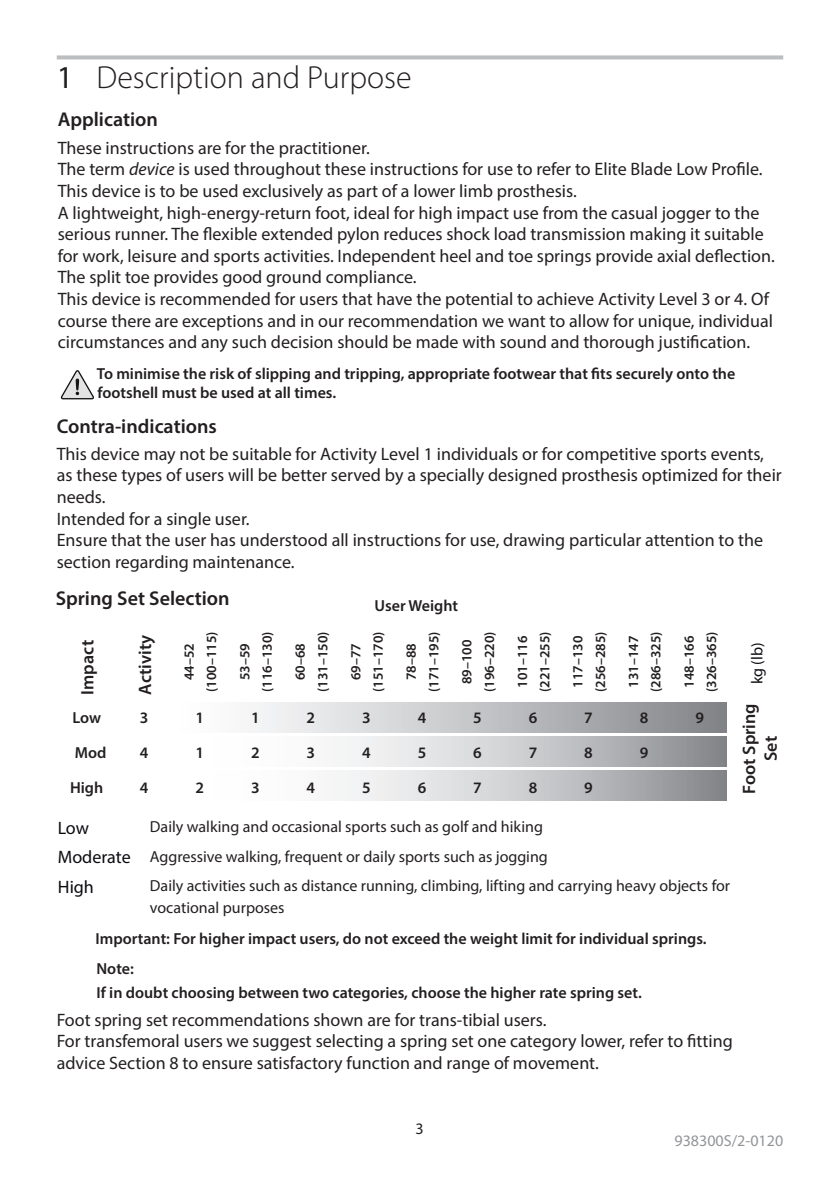
<style>
.page{position:relative;width:840px;height:1191px;background:#fff}
.page>*{position:absolute;margin:0;border:0;box-sizing:border-box;transform-origin:0 0}
.MG-Head1{font:300 32px "Myriad Pro";color:#231f20}
.MG-10pt_SemiBold_Hea{font:600 20px "Myriad Pro";color:#231f20}
.MG-Body_Text_L_9pt{font:18px/21.6px "Myriad Pro";color:#231f20}
.MG-Body_Text_L{font:18px/21.6px "Myriad Pro";color:#231f20}
.MG-Table_Text_L{font:18px "Myriad Pro";color:#0c0b11}
.MG-Table_HEAD_L{font:600 18px "Myriad Pro";color:#231f20}
.MG-Table_HEAD_C{font:600 18px/21.6px "Myriad Pro";color:#231f20;text-align:center}
.MG-Warning_No_Number{font:600 16px/19.2px "Myriad Pro";color:#231f20}
.MG-Table_Text_L-2{font:16px/22px "Myriad Pro";color:#231f20}
.MG-Table_HEAD_C-2{font:600 16px "Myriad Pro";color:#231f20}
.t1{font:16px "Myriad Pro";color:#939598}
.MG-Table_Text_C{font:16px "Myriad Pro";color:#0c0b11}
.MG-Table_HEAD_C-3{font:600 14px "Myriad Pro";color:#231f20}
.s1{font-weight:400}
.s2{font-style:italic}
</style>
<div class="page">
<svg style="left:57px;top:55px;width:725px;height:4px;background:#c3c4c7"></svg>
<svg style="left:60px;top:370px;width:34px;height:30px"></svg>
<div style="left:172px;top:703px;width:554px;height:29px;background:linear-gradient(to right,#fff,#86888c)"></div>
<svg style="left:340px;top:737px;width:386px;height:29px;background:#c5c6c8"></svg>
<svg style="left:340px;top:771px;width:386px;height:29px;background:#c5c6c8"></svg>
<h1 class="MG-Head1" style="left:57px;top:58px;width:356px"><span class="s1">1</span> Description and Purpose</h1>
<p class="MG-10pt_SemiBold_Hea" style="left:58px;top:107px;width:102px">Application</p>
<p class="MG-Body_Text_L_9pt" style="left:58px;top:137px;width:718px">These instructions are for the practitioner.<br>The term <span class="s2">device</span> is used throughout these instructions for use to refer to Elite Blade Low Profile.<br>This device is to be used exclusively as part of a lower limb prosthesis.<br>A lightweight, high-energy-return foot, ideal for high impact use from the casual jogger to the serious runner. The flexible extended pylon reduces shock load transmission making it suitable for work, leisure and sports activities. Independent heel and toe springs provide axial deflection.<br>The split toe provides good ground compliance.<br>This device is recommended for users that have the potential to achieve Activity Level 3 or 4. Of course there are exceptions and in our recommendation we want to allow for unique, individual circumstances and any such decision should be made with sound and thorough justification.</p>
<p class="MG-Warning_No_Number" style="left:97px;top:364px;width:639px">To minimise the risk of slipping and tripping, appropriate footwear that fits securely onto the footshell must be used at all times.</p>
<p class="MG-10pt_SemiBold_Hea" style="left:57px;top:413px;width:161px">Contra-indications</p>
<p class="MG-Body_Text_L_9pt" style="left:57px;top:443px;width:726px">This device may not be suitable for Activity Level 1 individuals or for competitive sports events, as these types of users will be better served by a specially designed prosthesis optimized for their needs.<br>Intended for a single user.<br>Ensure that the user has understood all instructions for use, drawing particular attention to the section regarding maintenance.</p>
<p class="MG-10pt_SemiBold_Hea" style="left:56px;top:585px;width:175px">Spring Set Selection</p>
<p class="MG-Warning_No_Number" style="left:374px;top:596px;width:85px">User Weight</p>
<h1 class="MG-Table_HEAD_L" style="left:76px;top:694px;width:56px;rotate:-90deg">Impact</h1>
<h1 class="MG-Table_HEAD_L" style="left:133px;top:694px;width:61px;rotate:-90deg">Activity</h1>
<h1 class="MG-Table_HEAD_C-3" style="left:180px;top:680px;width:39px;rotate:-90deg">44–52</h1>
<h1 class="MG-Table_HEAD_C-3" style="left:202px;top:692px;width:62px;rotate:-90deg">(100–115)</h1>
<h1 class="MG-Table_HEAD_C-3" style="left:235px;top:680px;width:39px;rotate:-90deg">53–59</h1>
<h1 class="MG-Table_HEAD_C-3" style="left:258px;top:692px;width:62px;rotate:-90deg">(116–130)</h1>
<h1 class="MG-Table_HEAD_C-3" style="left:291px;top:680px;width:39px;rotate:-90deg">60–68</h1>
<h1 class="MG-Table_HEAD_C-3" style="left:313px;top:692px;width:62px;rotate:-90deg">(131–150)</h1>
<h1 class="MG-Table_HEAD_C-3" style="left:346px;top:680px;width:39px;rotate:-90deg">69–77</h1>
<h1 class="MG-Table_HEAD_C-3" style="left:369px;top:692px;width:62px;rotate:-90deg">(151–170)</h1>
<h1 class="MG-Table_HEAD_C-3" style="left:402px;top:680px;width:39px;rotate:-90deg">78–88</h1>
<h1 class="MG-Table_HEAD_C-3" style="left:424px;top:692px;width:62px;rotate:-90deg">(171–195)</h1>
<h1 class="MG-Table_HEAD_C-3" style="left:457px;top:684px;width:46px;rotate:-90deg">89–100</h1>
<h1 class="MG-Table_HEAD_C-3" style="left:480px;top:692px;width:62px;rotate:-90deg">(196–220)</h1>
<h1 class="MG-Table_HEAD_C-3" style="left:513px;top:688px;width:54px;rotate:-90deg">101–116</h1>
<h1 class="MG-Table_HEAD_C-3" style="left:535px;top:692px;width:62px;rotate:-90deg">(221–255)</h1>
<h1 class="MG-Table_HEAD_C-3" style="left:568px;top:688px;width:54px;rotate:-90deg">117–130</h1>
<h1 class="MG-Table_HEAD_C-3" style="left:591px;top:692px;width:62px;rotate:-90deg">(256–285)</h1>
<h1 class="MG-Table_HEAD_C-3" style="left:624px;top:688px;width:54px;rotate:-90deg">131–147</h1>
<h1 class="MG-Table_HEAD_C-3" style="left:646px;top:692px;width:62px;rotate:-90deg">(286–325)</h1>
<h1 class="MG-Table_HEAD_C-3" style="left:679px;top:688px;width:54px;rotate:-90deg">148–166</h1>
<h1 class="MG-Table_HEAD_C-3" style="left:702px;top:692px;width:62px;rotate:-90deg">(326–365)</h1>
<h1 class="MG-Table_Text_C" style="left:746px;top:684px;width:43px;rotate:-90deg">kg (lb)</h1>
<h1 class="MG-Table_HEAD_C-2" style="left:72px;top:707px;width:30px">Low</h1>
<h1 class="MG-Table_HEAD_C-2" style="left:140px;top:707px;width:10px">3</h1>
<h1 class="MG-Table_HEAD_C-2" style="left:195px;top:707px;width:10px">1</h1>
<h1 class="MG-Table_HEAD_C-2" style="left:251px;top:707px;width:10px">1</h1>
<h1 class="MG-Table_HEAD_C-2" style="left:306px;top:707px;width:10px">2</h1>
<h1 class="MG-Table_HEAD_C-2" style="left:362px;top:707px;width:10px">3</h1>
<h1 class="MG-Table_HEAD_C-2" style="left:417px;top:707px;width:10px">4</h1>
<h1 class="MG-Table_HEAD_C-2" style="left:473px;top:707px;width:10px">5</h1>
<h1 class="MG-Table_HEAD_C-2" style="left:528px;top:707px;width:10px">6</h1>
<h1 class="MG-Table_HEAD_C-2" style="left:584px;top:707px;width:10px">7</h1>
<h1 class="MG-Table_HEAD_C-2" style="left:639px;top:707px;width:10px">8</h1>
<h1 class="MG-Table_HEAD_C-2" style="left:695px;top:707px;width:10px">9</h1>
<h1 class="MG-Table_HEAD_C-2" style="left:75px;top:742px;width:33px">Mod</h1>
<h1 class="MG-Table_HEAD_C-2" style="left:140px;top:742px;width:10px">4</h1>
<h1 class="MG-Table_HEAD_C-2" style="left:195px;top:742px;width:10px">1</h1>
<h1 class="MG-Table_HEAD_C-2" style="left:251px;top:742px;width:10px">2</h1>
<h1 class="MG-Table_HEAD_C-2" style="left:306px;top:742px;width:10px">3</h1>
<h1 class="MG-Table_HEAD_C-2" style="left:362px;top:742px;width:10px">4</h1>
<h1 class="MG-Table_HEAD_C-2" style="left:417px;top:742px;width:10px">5</h1>
<h1 class="MG-Table_HEAD_C-2" style="left:473px;top:742px;width:10px">6</h1>
<h1 class="MG-Table_HEAD_C-2" style="left:528px;top:742px;width:10px">7</h1>
<h1 class="MG-Table_HEAD_C-2" style="left:584px;top:742px;width:10px">8</h1>
<h1 class="MG-Table_HEAD_C-2" style="left:639px;top:742px;width:10px">9</h1>
<h1 class="MG-Table_HEAD_C-2" style="left:70px;top:777px;width:35px">High</h1>
<h1 class="MG-Table_HEAD_C-2" style="left:140px;top:777px;width:10px">4</h1>
<h1 class="MG-Table_HEAD_C-2" style="left:195px;top:777px;width:10px">2</h1>
<h1 class="MG-Table_HEAD_C-2" style="left:251px;top:777px;width:10px">3</h1>
<h1 class="MG-Table_HEAD_C-2" style="left:306px;top:777px;width:10px">4</h1>
<h1 class="MG-Table_HEAD_C-2" style="left:362px;top:777px;width:10px">5</h1>
<h1 class="MG-Table_HEAD_C-2" style="left:417px;top:777px;width:10px">6</h1>
<h1 class="MG-Table_HEAD_C-2" style="left:473px;top:777px;width:10px">7</h1>
<h1 class="MG-Table_HEAD_C-2" style="left:528px;top:777px;width:10px">8</h1>
<h1 class="MG-Table_HEAD_C-2" style="left:584px;top:777px;width:10px">9</h1>
<h1 class="MG-Table_HEAD_C" style="left:737px;top:794px;width:92px;rotate:-90deg">Foot Spring<br>Set</h1>
<p class="MG-Table_Text_L" style="left:58px;top:816px;width:33px">Low</p>
<p class="MG-Table_Text_L-2" style="left:150px;top:816px;width:394px">Daily walking and occasional sports such as golf and hiking</p>
<p class="MG-Table_Text_L" style="left:58px;top:846px;width:74px">Moderate</p>
<p class="MG-Table_Text_L-2" style="left:150px;top:845px;width:399px">Aggressive walking, frequent or daily sports such as jogging</p>
<p class="MG-Table_Text_L" style="left:58px;top:875px;width:38px">High</p>
<p class="MG-Table_Text_L-2" style="left:150px;top:875px;width:581px">Daily activities such as distance running, climbing, lifting and carrying heavy objects for vocational purposes</p>
<p class="MG-Warning_No_Number" style="left:95px;top:928px;width:612px">Important: For higher impact users, do not exceed the weight limit for individual springs.</p>
<p class="MG-Warning_No_Number" style="left:96px;top:958px;width:39px">Note:</p>
<p class="MG-Warning_No_Number" style="left:96px;top:983px;width:546px">If in doubt choosing between two categories, choose the higher rate spring set.</p>
<p class="MG-Body_Text_L" style="left:57px;top:1008px;width:677px">Foot spring set recommendations shown are for trans-tibial users.<br>For transfemoral users we suggest selecting a spring set one category lower, refer to fitting advice Section 8 to ensure satisfactory function and range of movement.</p>
<p class="MG-Table_Text_L-2" style="left:415px;top:1117px;width:10px">3</p>
<p class="t1" style="left:674px;top:1131px;width:110px">938300S/2-0120</p>
</div>
